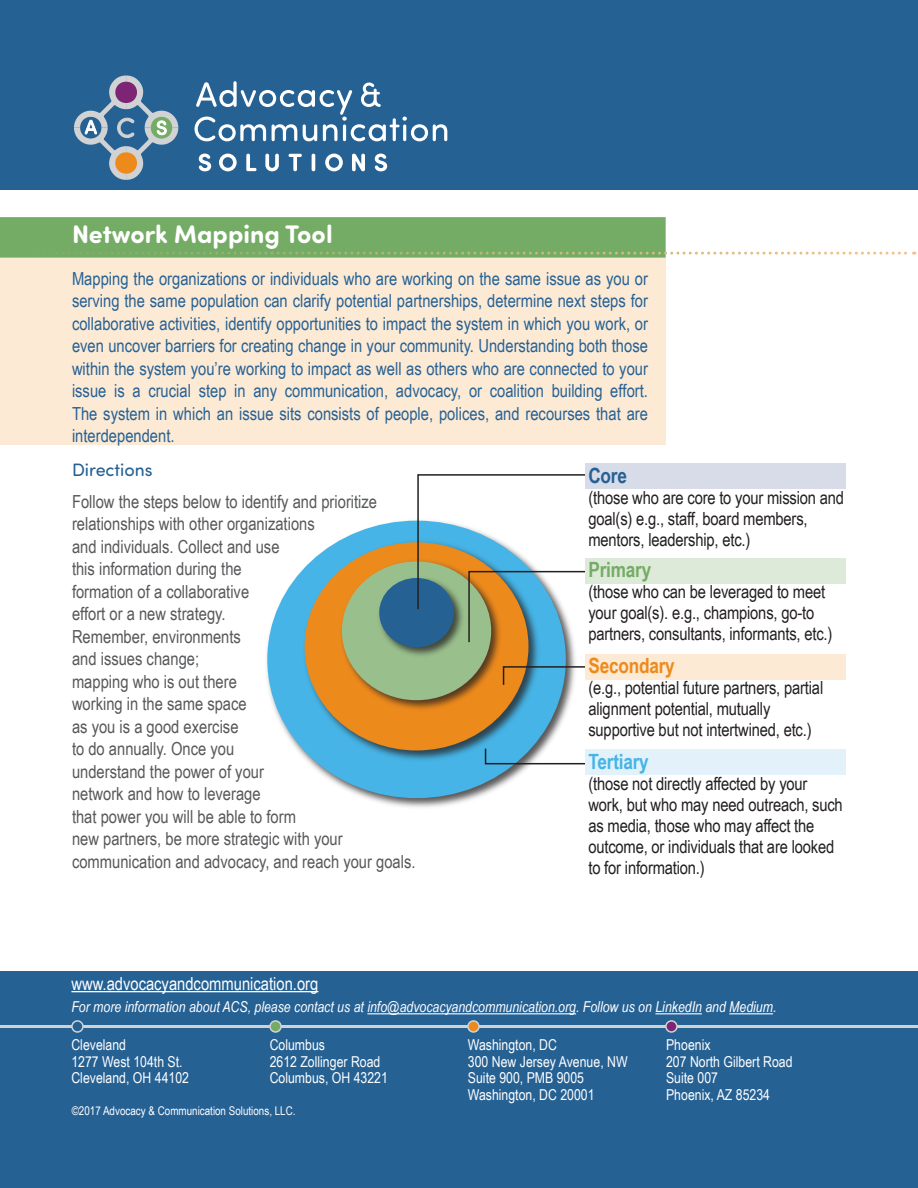
<style>
.page{position:relative;width:918px;height:1188px;background:#fff}
.page>*{position:absolute;margin:0;border:0;box-sizing:border-box;transform-origin:0 0}
.heading2{font:700 25.5px "Sofia Pro Soft";color:#fff}
.t1{font:700 21px "Arial Narrow";letter-spacing:-.01em;color:#ed8a1c}
.t2{font:700 21px "Arial Narrow";letter-spacing:-.01em;color:#46b4e6}
.t3{font:700 21px "Arial Narrow";letter-spacing:-.01em;color:#74ac65}
.t4{font:700 21px "Arial Narrow";color:#266194}
.text_blue{font:18px/22.5px "Arial Narrow";color:#266194;text-align:justify}
.text{font:18px/22.5px "Arial Narrow";color:#57585a}
.t5{font:18px/21px "Arial Narrow";letter-spacing:-.01em;color:#231f20}
.continued{font:18px "Arial Narrow";color:#fff}
.subhead2{font:18px "Sofia Pro Soft";color:#266194}
.t6{font:15px/16.5px "Arial Narrow";color:#fff}
.continued-2{font:italic 15px "Arial Narrow";color:#fff}
.t7{font:12px "Arial Narrow";color:#fff}
</style>
<div class="page">
<div style="left:0;top:971px;width:918px;height:217px;background:#266194"></div>
<hr style="left:71px;top:991px;width:247px;height:1px;background:#fff">
<hr style="left:367px;top:1013px;width:209px;height:1px;background:#fff">
<hr style="left:655px;top:1013px;width:47px;height:1px;background:#fff">
<hr style="left:729px;top:1013px;width:44px;height:1px;background:#fff">
<div style="left:0;top:1px;width:918px;height:189px;background:#266194"></div>
<svg style="left:195px;top:81px;width:252px;height:60px"></svg>
<svg style="left:199px;top:154px;width:12px;height:17px"></svg>
<svg style="left:219px;top:154px;width:18px;height:17px"></svg>
<svg style="left:246px;top:154px;width:11px;height:17px"></svg>
<svg style="left:265px;top:154px;width:14px;height:17px"></svg>
<svg style="left:289px;top:154px;width:13px;height:17px"></svg>
<hr style="left:312px;top:154px;width:3px;height:17px;background:#fff;border-radius:2px">
<svg style="left:325px;top:154px;width:18px;height:17px"></svg>
<svg style="left:352px;top:154px;width:13px;height:17px"></svg>
<svg style="left:375px;top:154px;width:12px;height:17px"></svg>
<svg style="left:74px;top:75px;width:104px;height:105px"></svg>
<hr style="left:0;top:1025px;width:918px;height:3px;background:#d1d2d4">
<div style="left:72px;top:1021px;width:11px;height:11px;background:#266194;border-radius:50%"></div>
<div style="left:71px;top:1020px;width:13px;height:13px;border:2px solid #d1d2d4;border-radius:50%"></div>
<div style="left:270px;top:1021px;width:11px;height:11px;background:#74ac65;border-radius:50%"></div>
<div style="left:269px;top:1020px;width:13px;height:13px;border:2px solid #d1d2d4;border-radius:50%"></div>
<div style="left:468px;top:1021px;width:11px;height:11px;background:#ed8a1c;border-radius:50%"></div>
<div style="left:467px;top:1020px;width:13px;height:13px;border:2px solid #d1d2d4;border-radius:50%"></div>
<div style="left:666px;top:1021px;width:11px;height:11px;background:#7d2574;border-radius:50%"></div>
<div style="left:665px;top:1020px;width:13px;height:13px;border:2px solid #d1d2d4;border-radius:50%"></div>
<div style="left:0;top:257px;width:666px;height:188px;background:#fcead5"></div>
<div style="left:0;top:217px;width:666px;height:41px;background:#74ac65"></div>
<svg style="left:68px;top:252px;width:847px;height:3px"></svg>
<img style="left:266px;top:520px;width:309px;height:288px">
<div style="left:267px;top:521px;width:299px;height:277px;background:#46b4e6;border-radius:50%"></div>
<img style="left:300px;top:538px;width:242px;height:226px">
<div style="left:305px;top:542px;width:223px;height:208px;background:#ed8a1c;border-radius:50%"></div>
<img style="left:337px;top:557px;width:168px;height:157px">
<div style="left:342px;top:561px;width:149px;height:139px;background:#99c08c;border-radius:50%"></div>
<img style="left:379px;top:578px;width:72px;height:78px">
<div style="left:379px;top:578px;width:75px;height:69px;background:#266194;border-radius:50%"></div>
<svg style="left:484px;top:747px;width:179px;height:18px"></svg>
<svg style="left:502px;top:665px;width:83px;height:21px"></svg>
<div style="left:585px;top:558px;width:261px;height:26px;background:#deead9"></div>
<div style="left:585px;top:654px;width:261px;height:26px;background:#fcead5"></div>
<div style="left:585px;top:750px;width:261px;height:25px;background:#e3f2fa"></div>
<svg style="left:417px;top:474px;width:245px;height:170px"></svg>
<div style="left:585px;top:463px;width:261px;height:25px;background:#d8dce8"></div>
<p class="heading2" style="left:72px;top:215px;width:262px">Network Mapping Tool</p>
<p class="text_blue" style="left:72px;top:267px;width:578px">Mapping the organizations or individuals who are working on the same issue as you or serving the same population can clarify potential partnerships, determine next steps for collaborative activities, identify opportunities to impact the system in which you work, or even uncover barriers for creating change in your community. Understanding both those within the system you’re working to impact as well as others who are connected to your issue is a crucial step in any communication, advocacy, or coalition building effort.<br>The system in which an issue sits consists of people, polices, and recourses that are interdependent.</p>
<p class="subhead2" style="left:72px;top:458px;width:82px">Directions</p>
<p class="text" style="left:72px;top:489px;width:345px">Follow the steps below to identify and prioritize relationships with other organizations<br>and individuals. Collect and use<br>this information during the<br>formation of a collaborative<br>effort or a new strategy.<br>Remember, environments<br>and issues change;<br>mapping who is out there<br>working in the same space<br>as you is a good exercise<br>to do annually. Once you<br>understand the power of your<br>network and how to leverage<br>that power you will be able to form<br>new partners, be more strategic with your communication and advocacy, and reach your goals.</p>
<p class="t4" style="left:588px;top:459px;width:40px">Core</p>
<p class="t5" style="left:588px;top:486px;width:257px">(those who are core to your mission and goal(s) e.g., staff, board members, mentors, leadership, etc.)</p>
<p class="t3" style="left:588px;top:554px;width:64px">Primary</p>
<p class="t5" style="left:588px;top:581px;width:246px">(those who can be leveraged to meet your goal(s). e.g., champions, go-to partners, consultants, informants, etc.)</p>
<p class="t1" style="left:588px;top:650px;width:88px">Secondary</p>
<p class="t5" style="left:588px;top:677px;width:236px">(e.g., potential future partners, partial alignment potential, mutually supportive but not intertwined, etc.)</p>
<p class="t2" style="left:588px;top:746px;width:62px">Tertiary</p>
<p class="t5" style="left:588px;top:773px;width:256px">(those not directly affected by your work, but who may need outreach, such as media, those who may affect the outcome, or individuals that are looked to for information.)</p>
<p class="continued" style="left:71px;top:970px;width:248px">www.advocacyandcommunication.org</p>
<p class="continued-2" style="left:71px;top:997px;width:707px">For more information about ACS, please contact us at info@advocacyandcommunication.org. Follow us on LinkedIn and Medium.</p>
<p class="t6" style="left:71px;top:1036px;width:119px">Cleveland<br>1277 West 104th St.<br>Cleveland, OH 44102</p>
<p class="t6" style="left:270px;top:1036px;width:120px">Columbus<br>2612 Zollinger Road<br>Columbus, OH 43221</p>
<p class="t6" style="left:468px;top:1036px;width:161px">Washington, DC<br>300 New Jersey Avenue, NW<br>Suite 900, PMB 9005<br>Washington, DC 20001</p>
<p class="t6" style="left:666px;top:1036px;width:128px">Phoenix<br>207 North Gilbert Road<br>Suite 007<br>Phoenix, AZ 85234</p>
<p class="t7" style="left:72px;top:1102px;width:225px">©2017 Advocacy &amp; Communication Solutions, LLC.</p>
</div>
